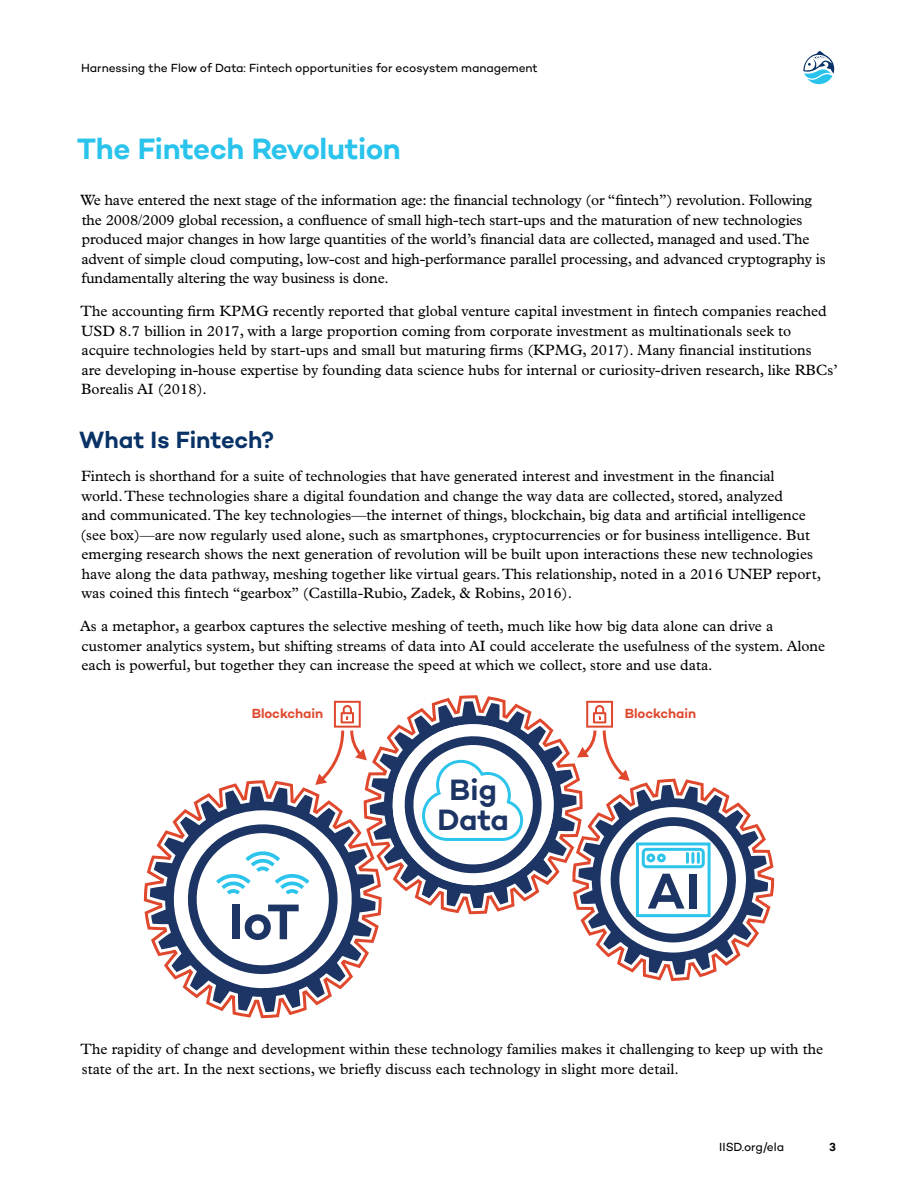
<style>
.page{position:relative;width:918px;height:1188px;background:#fff}
.page>*{position:absolute;margin:0;border:0;box-sizing:border-box;transform-origin:0 0}
.t1{font:600 51px "Campton";color:#1d3564}
.t2{font:600 30px "Campton";letter-spacing:-.015em;color:#29c3ec}
.t3{font:600 30px/30px "Campton";color:#1d3564;text-align:center}
.t4{font:600 24px "Campton";letter-spacing:-.005em;color:#093266}
.t5{font:15px/19.5px "Plantin MT Pro";color:#000}
.t6{font:600 13.5px "Campton";letter-spacing:-.005em;color:#e0482e}
.t7{font:12px "Campton";letter-spacing:-.005em;color:#000}
.t8{font:600 12px "Campton";color:#000}
</style>
<div class="page">
<svg style="left:803px;top:51px;width:31px;height:33px"></svg>
<svg style="left:144px;top:862px;width:156px;height:156px"></svg>
<svg style="left:150px;top:838px;width:174px;height:174px"></svg>
<svg style="left:161px;top:701px;width:607px;height:300px"></svg>
<p class="t7" style="left:81px;top:61px;width:458px">Harnessing the Flow of Data: Fintech opportunities for ecosystem management</p>
<h2 class="t2" style="left:77px;top:130px;width:325px">The Fintech Revolution</h2>
<p class="t5" style="left:81px;top:191px;width:747px">We have entered the next stage of the information age: the financial technology (or “fintech”) revolution. Following the 2008/2009 global recession, a confluence of small high-tech start-ups and the maturation of new technologies produced major changes in how large quantities of the world’s financial data are collected, managed and used. The advent of simple cloud computing, low-cost and high-performance parallel processing, and advanced cryptography is fundamentally altering the way business is done.</p>
<p class="t5" style="left:81px;top:302px;width:759px">The accounting firm KPMG recently reported that global venture capital investment in fintech companies reached USD 8.7 billion in 2017, with a large proportion coming from corporate investment as multinationals seek to acquire technologies held by start-ups and small but maturing firms (KPMG, 2017). Many financial institutions<br>are developing in-house expertise by founding data science hubs for internal or curiosity-driven research, like RBCs’ Borealis AI (2018).</p>
<h3 class="t4" style="left:79px;top:425px;width:197px">What Is Fintech?</h3>
<p class="t5" style="left:80px;top:467px;width:742px">Fintech is shorthand for a suite of technologies that have generated interest and investment in the financial<br>world. These technologies share a digital foundation and change the way data are collected, stored, analyzed<br>and communicated. The key technologies—the internet of things, blockchain, big data and artificial intelligence (see box)—are now regularly used alone, such as smartphones, cryptocurrencies or for business intelligence. But emerging research shows the next generation of revolution will be built upon interactions these new technologies have along the data pathway, meshing together like virtual gears. This relationship, noted in a 2016 UNEP report, was coined this fintech “gearbox” (Castilla-Rubio, Zadek, &amp; Robins, 2016).</p>
<p class="t5" style="left:80px;top:617px;width:747px">As a metaphor, a gearbox captures the selective meshing of teeth, much like how big data alone can drive a customer analytics system, but shifting streams of data into AI could accelerate the usefulness of the system. Alone each is powerful, but together they can increase the speed at which we collect, store and use data.</p>
<p class="t6" style="left:252px;top:705px;width:73px">Blockchain</p>
<p class="t6" style="left:625px;top:705px;width:73px">Blockchain</p>
<h1 class="t1" style="left:229px;top:889px;width:73px">IoT</h1>
<h2 class="t3" style="left:437px;top:774px;width:73px">Big<br>Data</h2>
<h1 class="t1" style="left:647px;top:859px;width:54px">AI</h1>
<p class="t5" style="left:81px;top:1040px;width:744px">The rapidity of change and development within these technology families makes it challenging to keep up with the state of the art. In the next sections, we briefly discuss each technology in slight more detail.</p>
<p class="t7" style="left:719px;top:1139px;width:66px">IISD.org/ela</p>
<p class="t8" style="left:829px;top:1139px;width:8px">3</p>
</div>
